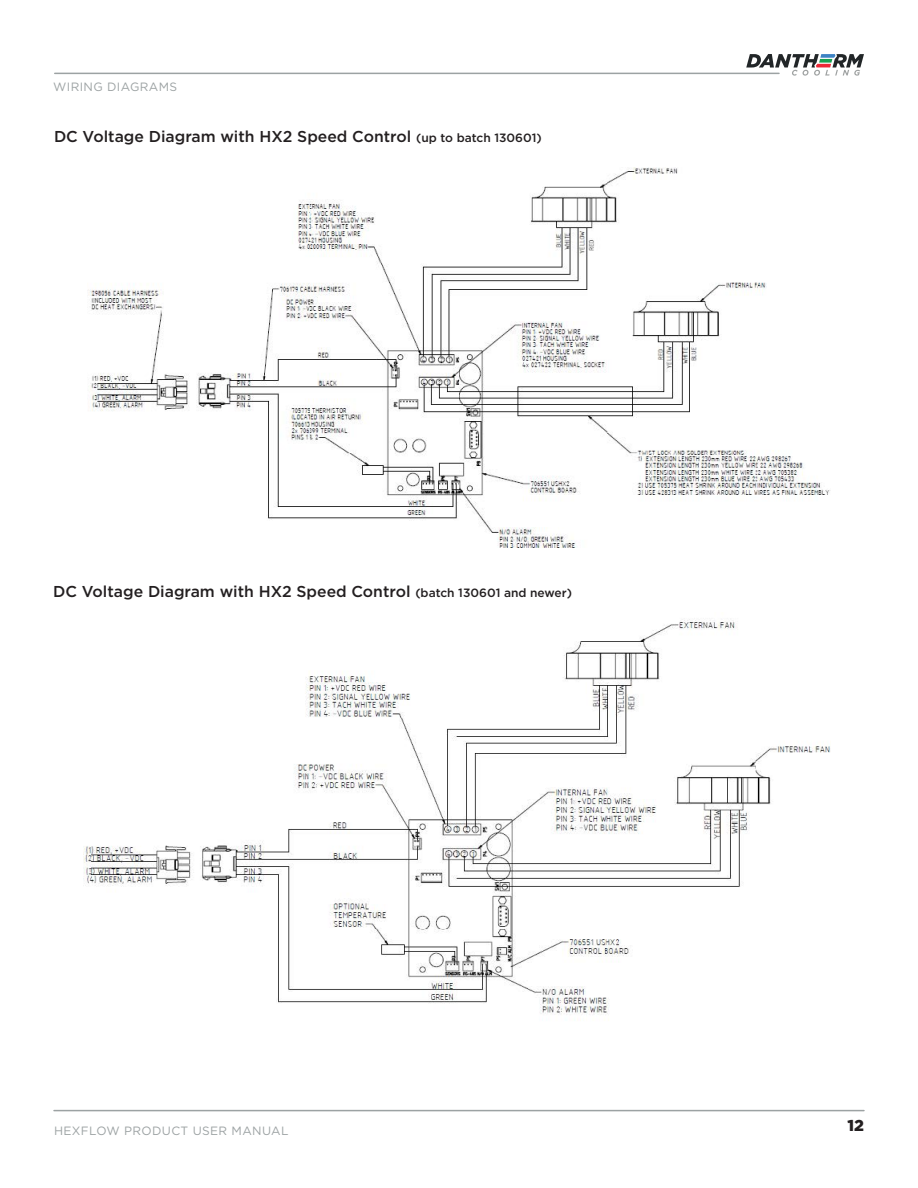
<style>
.page{position:relative;width:918px;height:1188px;background:#fff}
.page>*{position:absolute;margin:0;border:0;box-sizing:border-box;transform-origin:0 0}
.t1{font:500 15.75px "Gotham";color:#231f20}
.t2{font:900 15.75px "Gotham";color:#231f20}
.Page_overview{font:12px "Gotham";letter-spacing:.03em;color:#9ca2a3}
.s1{font-size:12px}
</style>
<div class="page">
<hr style="left:54px;top:1110px;width:810px;height:1px;background:#9ca2a3">
<hr style="left:55px;top:73px;width:724px;height:1px;background:#9ca2a3">
<svg style="left:746px;top:54px;width:118px;height:22px"></svg>
<img style="left:88px;top:168px;width:742px;height:379px">
<img style="left:84px;top:619px;width:746px;height:402px">
<p class="Page_overview" style="left:53px;top:79px;width:125px">WIRING DIAGRAMS</p>
<p class="t1" style="left:54px;top:126px;width:489px">DC Voltage Diagram with HX2 Speed Control <span class="s1">(up to batch 130601)</span></p>
<p class="t1" style="left:53px;top:582px;width:520px">DC Voltage Diagram with HX2 Speed Control <span class="s1">(batch 130601 and newer)</span></p>
<p class="Page_overview" style="left:54px;top:1123px;width:236px">HEXFLOW PRODUCT USER MANUAL</p>
<p class="t2" style="left:848px;top:1115px;width:18px">12</p>
</div>
